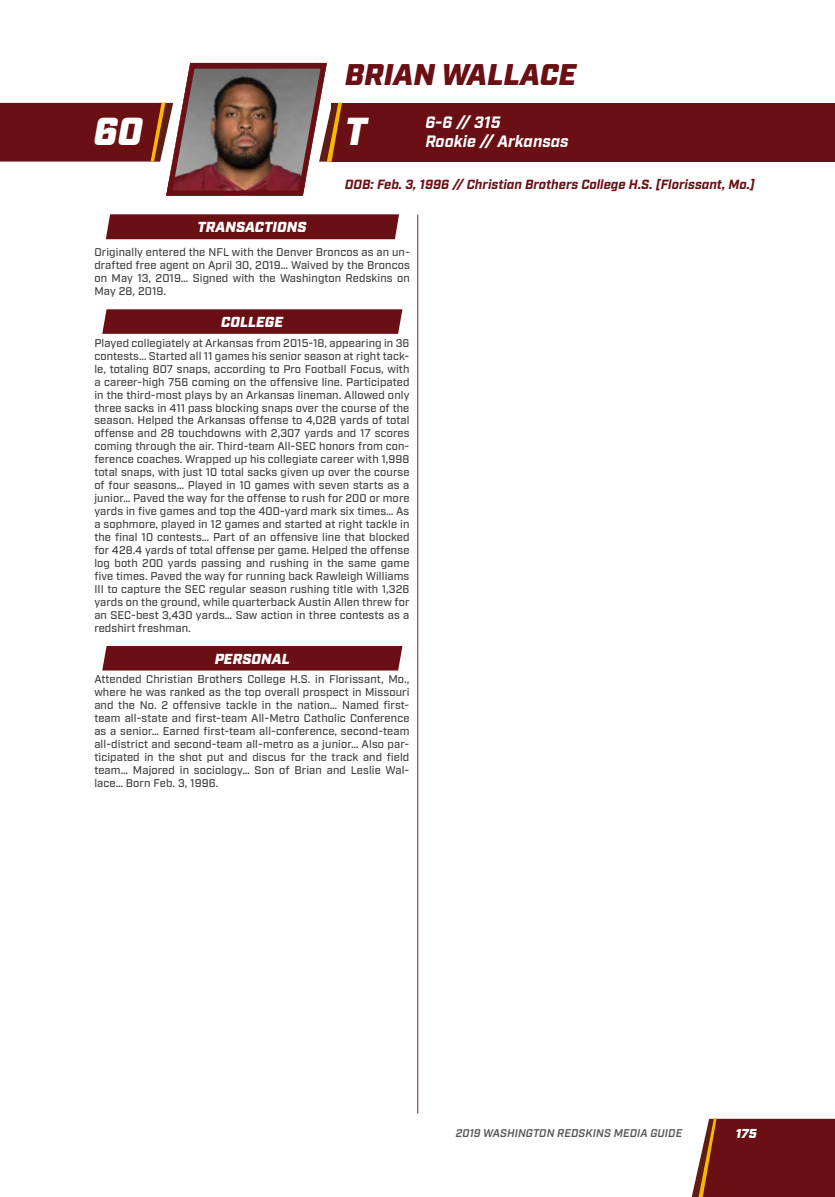
<style>
.page{position:relative;width:835px;height:1197px;background:#fff}
.page>*{position:absolute;margin:0;border:0;box-sizing:border-box;transform-origin:0 0}
.t1{font:italic 900 39.02px "Industry";color:#fff}
.t2{font:italic 900 29.93px "Industry";letter-spacing:.01em;color:#6a0f13}
.t3{font:italic 700 16.45px "Industry";color:#fff}
.t4{font:italic 900 14.53px "Industry";color:#fff}
.t5{font:italic 700 13.3px "Industry";color:#6a0f13}
.t6{font:italic 900 12.95px "Industry";color:#fff}
.t7{font:500 11.2px/13px "Industry";letter-spacing:.01em;color:#3c3c3b;text-align:justify}
.t8{font:italic 600 11.2px "Industry";letter-spacing:.01em;color:#575756}
</style>
<div class="page">
<svg style="left:692px;top:1119px;width:143px;height:78px;background:#752120"></svg>
<div style="left:332px;top:103px;width:503px;height:59px;background:#6a0f13"></div>
<svg style="left:102px;top:309px;width:300px;height:25px;background:#6e161a"></svg>
<div style="left:102px;top:646px;width:300px;height:25px;background:#6a0f13"></div>
<hr style="left:417px;top:215px;width:1px;height:899px;background:#762121">
<div style="left:106px;top:214px;width:293px;height:25px;background:#6a0f13"></div>
<svg style="left:0;top:62px;width:342px;height:134px"></svg>
<p class="t2" style="left:345px;top:57px;width:232px">BRIAN WALLACE</p>
<p class="t1" style="left:94px;top:108px;width:50px">60</p>
<p class="t1" style="left:345px;top:108px;width:23px">T</p>
<p class="t3" style="left:425px;top:112px;width:77px">6-6 // 315</p>
<p class="t3" style="left:425px;top:132px;width:145px">Rookie // Arkansas</p>
<p class="t5" style="left:345px;top:176px;width:411px">DOB: Feb. 3, 1996 // Christian Brothers College H.S. [Florissant, Mo.]</p>
<p class="t4" style="left:197px;top:218px;width:114px">TRANSACTIONS</p>
<p class="t7" style="left:94px;top:246px;width:317px">Originally entered the NFL with the Denver Broncos as an un&shy;drafted free agent on April 30, 2019… Waived by the Broncos on May 13, 2019… Signed with the Washington Redskins on May 28, 2019.</p>
<p class="t4" style="left:220px;top:313px;width:67px">COLLEGE</p>
<p class="t7" style="left:94px;top:337px;width:317px">Played collegiately at Arkansas from 2015-18, appearing in 36 contests… Started all 11 games his senior season at right tack&shy;le, totaling 807 snaps, according to Pro Football Focus, with a career-high 756 coming on the offensive line. Participated in the third-most plays by an Arkansas lineman. Allowed only three sacks in 411 pass blocking snaps over the course of the season. Helped the Arkansas offense to 4,028 yards of total offense and 28 touchdowns with 2,307 yards and 17 scores coming through the air. Third-team All-SEC honors from con&shy;ference coaches. Wrapped up his collegiate career with 1,998 total snaps, with just 10 total sacks given up over the course of four seasons… Played in 10 games with seven starts as a junior… Paved the way for the offense to rush for 200 or more yards in five games and top the 400-yard mark six times… As a sophmore, played in 12 games and started at right tackle in the final 10 contests… Part of an offensive line that blocked for 428.4 yards of total offense per game. Helped the offense log both 200 yards passing and rushing in the same game five times. Paved the way for running back Rawleigh Williams III to capture the SEC regular season rushing title with 1,326 yards on the ground, while quarterback Austin Allen threw for an SEC-best 3,430 yards… Saw action in three contests as a redshirt freshman.</p>
<p class="t4" style="left:214px;top:650px;width:80px">PERSONAL</p>
<p class="t7" style="left:94px;top:673px;width:317px">Attended Christian Brothers College H.S. in Florissant, Mo., where he was ranked as the top overall prospect in Missouri and the No. 2 offensive tackle in the nation… Named first&shy;team all-state and first-team All-Metro Catholic Conference as a senior… Earned first-team all-conference, second-team all-district and second-team all-metro as a junior… Also par&shy;ticipated in the shot put and discus for the track and field team… Majored in sociology… Son of Brian and Leslie Wal&shy;lace… Born Feb. 3, 1996.</p>
<p class="t8" style="left:456px;top:1127px;width:228px">2019 WASHINGTON REDSKINS MEDIA GUIDE</p>
<p class="t6" style="left:735px;top:1126px;width:23px">175</p>
</div>
